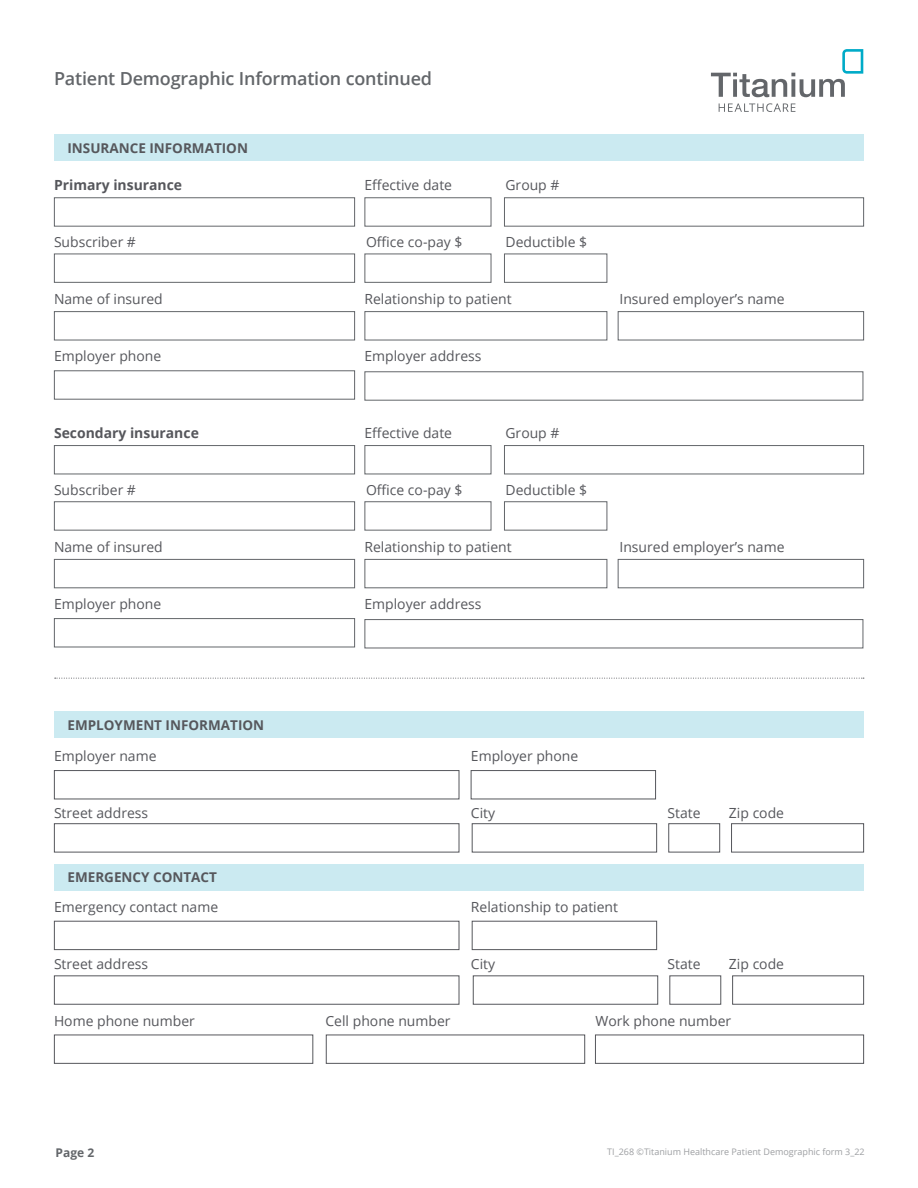
<style>
.page{position:relative;width:918px;height:1188px;background:#fff}
.page>*{position:absolute;margin:0;border:0;box-sizing:border-box;transform-origin:0 0}
.t1{font:600 18px "Open Sans";letter-spacing:-.01em;color:#63666a}
.t2{font:13.95px "Open Sans";color:#56575c}
.t3{font:700 13.95px "Open Sans";color:#56575c}
.t4{font:700 13.5px "Open Sans";color:#56575c}
.t5{font:700 12px "Open Sans";color:#63666a}
.t6{font:9px "Open Sans";color:#9d9fa2}
</style>
<div class="page">
<svg style="left:711px;top:49px;width:152px;height:48px"></svg>
<svg style="left:719px;top:103px;width:76px;height:9px"></svg>
<div style="left:54px;top:134px;width:810px;height:27px;background:#cbeaf1"></div>
<div style="left:54px;top:197px;width:301px;height:30px;border:1px solid #63666a"></div>
<div style="left:364px;top:197px;width:127px;height:30px;border:1px solid #63666a"></div>
<div style="left:504px;top:197px;width:360px;height:30px;border:1px solid #63666a"></div>
<div style="left:54px;top:254px;width:301px;height:29px;border:1px solid #63666a"></div>
<div style="left:364px;top:254px;width:127px;height:29px;border:1px solid #63666a"></div>
<div style="left:504px;top:254px;width:103px;height:29px;border:1px solid #63666a"></div>
<div style="left:54px;top:311px;width:301px;height:29px;border:1px solid #63666a"></div>
<div style="left:364px;top:311px;width:243px;height:29px;border:1px solid #63666a"></div>
<div style="left:618px;top:311px;width:246px;height:29px;border:1px solid #63666a"></div>
<div style="left:54px;top:370px;width:301px;height:30px;border:1px solid #63666a"></div>
<div style="left:364px;top:371px;width:499px;height:30px;border:1px solid #63666a"></div>
<svg style="left:55px;top:678px;width:809px;height:1px"></svg>
<div style="left:54px;top:445px;width:301px;height:29px;border:1px solid #63666a"></div>
<div style="left:364px;top:445px;width:127px;height:29px;border:1px solid #63666a"></div>
<div style="left:504px;top:445px;width:360px;height:29px;border:1px solid #63666a"></div>
<div style="left:54px;top:501px;width:301px;height:30px;border:1px solid #63666a"></div>
<div style="left:364px;top:501px;width:127px;height:30px;border:1px solid #63666a"></div>
<div style="left:504px;top:501px;width:103px;height:30px;border:1px solid #63666a"></div>
<div style="left:54px;top:559px;width:301px;height:29px;border:1px solid #63666a"></div>
<div style="left:364px;top:559px;width:243px;height:29px;border:1px solid #63666a"></div>
<div style="left:618px;top:559px;width:246px;height:29px;border:1px solid #63666a"></div>
<div style="left:54px;top:618px;width:301px;height:29px;border:1px solid #63666a"></div>
<div style="left:364px;top:619px;width:499px;height:29px;border:1px solid #63666a"></div>
<div style="left:54px;top:711px;width:810px;height:27px;background:#cbeaf1"></div>
<div style="left:54px;top:770px;width:405px;height:29px;border:1px solid #56575c"></div>
<div style="left:471px;top:770px;width:185px;height:29px;border:1px solid #56575c"></div>
<div style="left:54px;top:823px;width:405px;height:29px;border:1px solid #56575c"></div>
<div style="left:472px;top:823px;width:185px;height:29px;border:1px solid #56575c"></div>
<div style="left:668px;top:823px;width:52px;height:29px;border:1px solid #56575c"></div>
<div style="left:731px;top:823px;width:133px;height:29px;border:1px solid #56575c"></div>
<div style="left:54px;top:864px;width:810px;height:27px;background:#cbeaf1"></div>
<div style="left:54px;top:921px;width:405px;height:29px;border:1px solid #56575c"></div>
<div style="left:472px;top:921px;width:185px;height:29px;border:1px solid #56575c"></div>
<div style="left:54px;top:975px;width:405px;height:30px;border:1px solid #56575c"></div>
<div style="left:473px;top:975px;width:185px;height:30px;border:1px solid #56575c"></div>
<div style="left:669px;top:975px;width:52px;height:30px;border:1px solid #56575c"></div>
<div style="left:732px;top:975px;width:132px;height:30px;border:1px solid #56575c"></div>
<div style="left:54px;top:1035px;width:259px;height:29px;border:1px solid #56575c"></div>
<div style="left:326px;top:1035px;width:259px;height:29px;border:1px solid #56575c"></div>
<div style="left:595px;top:1035px;width:269px;height:29px;border:1px solid #56575c"></div>
<p class="t1" style="left:54px;top:66px;width:380px">Patient Demographic Information continued</p>
<p class="t4" style="left:68px;top:139px;width:182px">INSURANCE INFORMATION</p>
<p class="t3" style="left:54px;top:175px;width:130px">Primary insurance</p>
<p class="t2" style="left:364px;top:175px;width:89px">Effective date</p>
<p class="t2" style="left:505px;top:175px;width:56px">Group #</p>
<p class="t2" style="left:54px;top:232px;width:83px">Subscriber #</p>
<p class="t2" style="left:366px;top:232px;width:98px">Office co-pay $</p>
<p class="t2" style="left:506px;top:232px;width:83px">Deductible $</p>
<p class="t2" style="left:54px;top:290px;width:110px">Name of insured</p>
<p class="t2" style="left:364px;top:290px;width:149px">Relationship to patient</p>
<p class="t2" style="left:620px;top:290px;width:167px">Insured employer’s name</p>
<p class="t2" style="left:54px;top:347px;width:109px">Employer phone</p>
<p class="t2" style="left:364px;top:347px;width:119px">Employer address</p>
<p class="t3" style="left:54px;top:423px;width:146px">Secondary insurance</p>
<p class="t2" style="left:364px;top:423px;width:89px">Effective date</p>
<p class="t2" style="left:505px;top:423px;width:56px">Group #</p>
<p class="t2" style="left:54px;top:480px;width:83px">Subscriber #</p>
<p class="t2" style="left:366px;top:480px;width:98px">Office co-pay $</p>
<p class="t2" style="left:506px;top:480px;width:83px">Deductible $</p>
<p class="t2" style="left:54px;top:537px;width:110px">Name of insured</p>
<p class="t2" style="left:364px;top:537px;width:149px">Relationship to patient</p>
<p class="t2" style="left:620px;top:537px;width:167px">Insured employer’s name</p>
<p class="t2" style="left:54px;top:595px;width:109px">Employer phone</p>
<p class="t2" style="left:364px;top:595px;width:119px">Employer address</p>
<p class="t4" style="left:68px;top:715px;width:198px">EMPLOYMENT INFORMATION</p>
<p class="t2" style="left:54px;top:746px;width:104px">Employer name</p>
<p class="t2" style="left:471px;top:746px;width:109px">Employer phone</p>
<p class="t2" style="left:54px;top:804px;width:96px">Street address</p>
<p class="t2" style="left:471px;top:804px;width:26px">City</p>
<p class="t2" style="left:667px;top:804px;width:35px">State</p>
<p class="t2" style="left:729px;top:804px;width:57px">Zip code</p>
<p class="t4" style="left:68px;top:868px;width:151px">EMERGENCY CONTACT</p>
<p class="t2" style="left:54px;top:897px;width:166px">Emergency contact name</p>
<p class="t2" style="left:471px;top:897px;width:149px">Relationship to patient</p>
<p class="t2" style="left:54px;top:954px;width:96px">Street address</p>
<p class="t2" style="left:471px;top:954px;width:26px">City</p>
<p class="t2" style="left:667px;top:954px;width:35px">State</p>
<p class="t2" style="left:729px;top:954px;width:57px">Zip code</p>
<p class="t2" style="left:54px;top:1012px;width:142px">Home phone number</p>
<p class="t2" style="left:325px;top:1012px;width:127px">Cell phone number</p>
<p class="t2" style="left:595px;top:1012px;width:137px">Work phone number</p>
<p class="t5" style="left:56px;top:1144px;width:40px">Page 2</p>
<p class="t6" style="left:607px;top:1145px;width:259px">TI_268 ©Titanium Healthcare Patient Demographic form 3_22</p>
</div>
